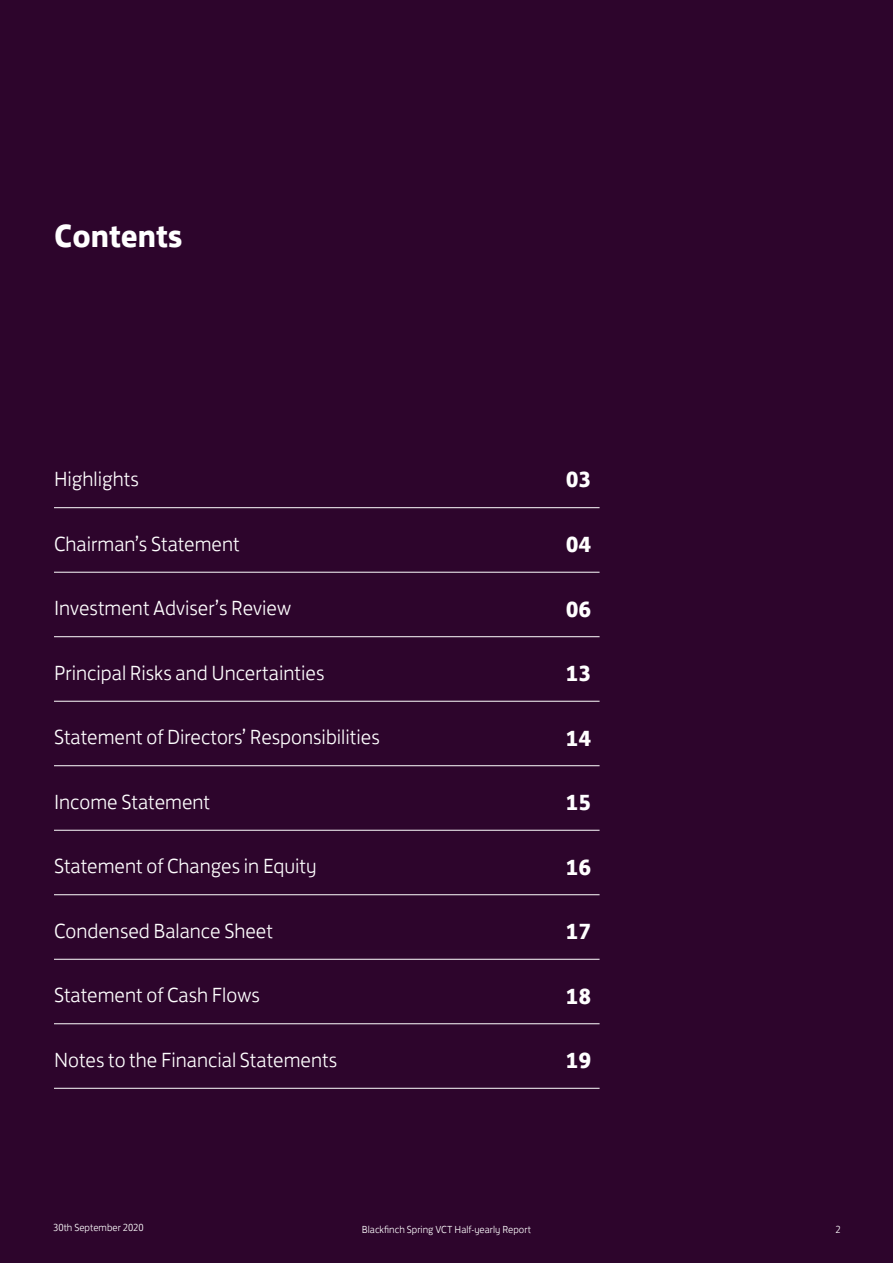
<style>
.page{position:relative;width:893px;height:1263px;background:#2d052c}
.page>*{position:absolute;margin:0;border:0;box-sizing:border-box;transform-origin:0 0}
.t1{font:700 33px "FS Jack";color:#fff}
.t2{font:700 22.5px "FS Jack";color:#fff}
.t3{font:300 21px "FS Jack";color:#fff}
.t4{font:300 10.5px "FS Jack";color:#fff}
</style>
<div class="page">
<hr style="left:54px;top:507px;width:546px;height:1px;background:#fff">
<hr style="left:54px;top:572px;width:546px;height:1px;background:#fff">
<hr style="left:54px;top:636px;width:546px;height:1px;background:#fff">
<hr style="left:54px;top:701px;width:546px;height:1px;background:#fff">
<hr style="left:54px;top:765px;width:546px;height:1px;background:#fff">
<hr style="left:54px;top:830px;width:546px;height:1px;background:#fff">
<hr style="left:54px;top:894px;width:546px;height:1px;background:#fff">
<hr style="left:54px;top:959px;width:546px;height:1px;background:#fff">
<hr style="left:54px;top:1023px;width:546px;height:1px;background:#fff">
<hr style="left:54px;top:1088px;width:546px;height:1px;background:#fff">
<p class="t1" style="left:54px;top:208px;width:130px">Contents</p>
<p class="t3" style="left:54px;top:462px;width:86px">Highlights</p>
<p class="t2" style="left:566px;top:461px;width:27px">03</p>
<p class="t3" style="left:54px;top:527px;width:187px">Chairman’s Statement</p>
<p class="t2" style="left:566px;top:525px;width:27px">04</p>
<p class="t3" style="left:54px;top:591px;width:239px">Investment Adviser’s Review</p>
<p class="t2" style="left:566px;top:590px;width:27px">06</p>
<p class="t3" style="left:54px;top:656px;width:272px">Principal Risks and Uncertainties</p>
<p class="t2" style="left:566px;top:654px;width:27px">13</p>
<p class="t3" style="left:54px;top:720px;width:327px">Statement of Directors’ Responsibilities</p>
<p class="t2" style="left:566px;top:719px;width:27px">14</p>
<p class="t3" style="left:54px;top:785px;width:158px">Income Statement</p>
<p class="t2" style="left:566px;top:783px;width:27px">15</p>
<p class="t3" style="left:54px;top:849px;width:264px">Statement of Changes in Equity</p>
<p class="t2" style="left:566px;top:848px;width:27px">16</p>
<p class="t3" style="left:54px;top:914px;width:221px">Condensed Balance Sheet</p>
<p class="t2" style="left:566px;top:912px;width:27px">17</p>
<p class="t3" style="left:54px;top:978px;width:207px">Statement of Cash Flows</p>
<p class="t2" style="left:566px;top:977px;width:27px">18</p>
<p class="t3" style="left:54px;top:1043px;width:285px">Notes to the Financial Statements</p>
<p class="t2" style="left:566px;top:1041px;width:27px">19</p>
<p class="t4" style="left:53px;top:1219px;width:92px">30th September 2020</p>
<p class="t4" style="left:362px;top:1221px;width:171px">Blackfinch Spring VCT Half-yearly Report</p>
<p class="t4" style="left:836px;top:1221px;width:7px">2</p>
</div>
